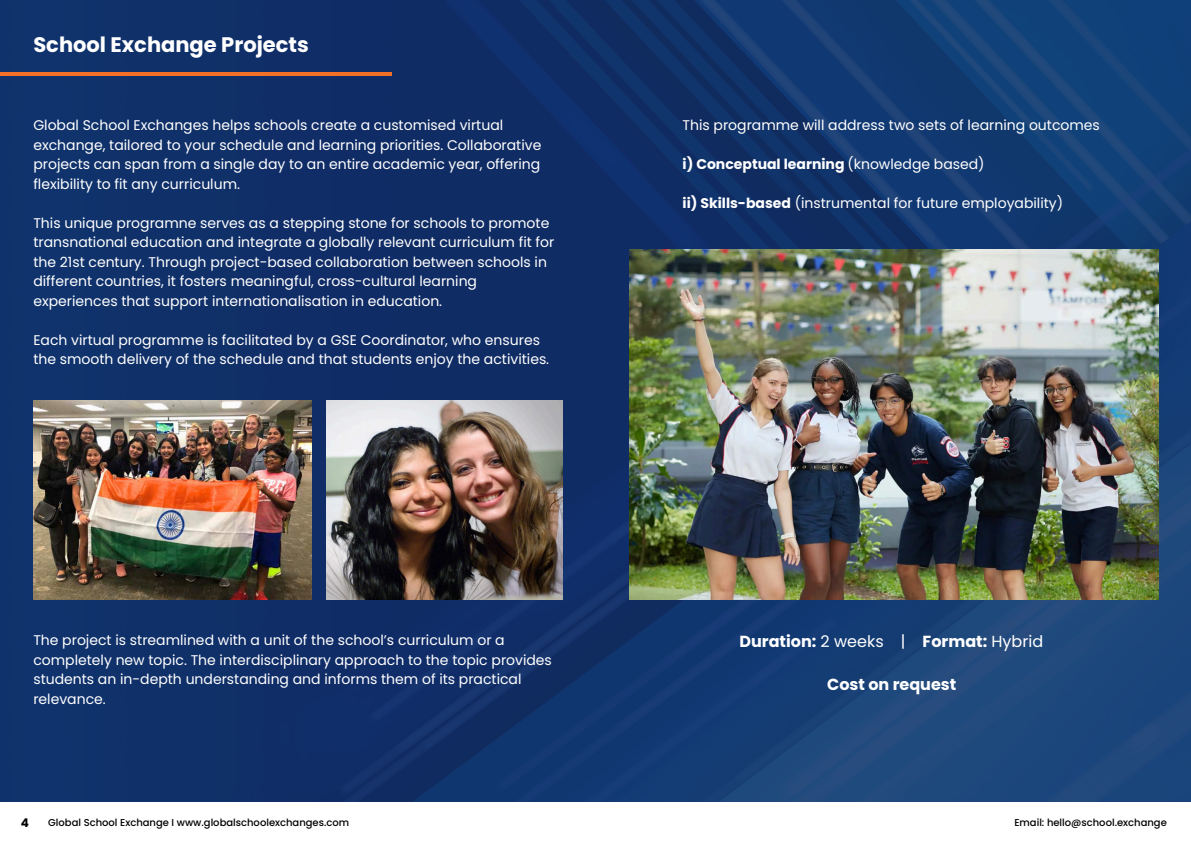
<style>
.page{position:relative;width:1191px;height:843px;background:#fff}
.page>*{position:absolute;margin:0;border:0;box-sizing:border-box;transform-origin:0 0}
.t1{font:700 21px "Poppins";color:#fff}
.t2{font:700 16px "Poppins";color:#fff}
.t3{font:14px/19.5px "Poppins";color:#fff}
.t4{font:700 14px "Poppins";color:#fff}
.t5{font:700 12px "Poppins";color:#000}
.t6{font:500 10px "Poppins";color:#000}
.s1{font-weight:400}
.s2{font-weight:700}
</style>
<div class="page">
<img style="left:0;top:0;width:1190px;height:801px">
<img style="left:33px;top:401px;width:279px;height:198px">
<hr style="left:0;top:73px;width:391px;height:3px;background:#f37029">
<img style="left:326px;top:401px;width:236px;height:198px">
<img style="left:629px;top:249px;width:529px;height:350px">
<p class="t1" style="left:33px;top:30px;width:277px">School Exchange Projects</p>
<p class="t3" style="left:33px;top:115px;width:509px">Global School Exchanges helps schools create a customised virtual exchange, tailored to your schedule and learning priorities. Collaborative projects can span from a single day to an entire academic year, offering flexibility to fit any curriculum.</p>
<h1 class="t3" style="left:33px;top:213px;width:522px">This unique programne serves as a stepping stone for schools to promote transnational education and integrate a globally relevant curriculum fit for the 21st century. Through project-based collaboration between schools in different countries, it fosters meaningful, cross-cultural learning experiences that support internationalisation in education.</h1>
<h4 class="t3" style="left:33px;top:330px;width:517px">Each virtual programme is facilitated by a GSE Coordinator, who ensures the smooth delivery of the schedule and that students enjoy the activities.</h4>
<h4 class="t3" style="left:33px;top:630px;width:520px">The project is streamlined with a unit of the school’s curriculum or a completely new topic. The interdisciplinary approach to the topic provides students an in-depth understanding and informs them of its practical relevance.</h4>
<h4 class="t3" style="left:682px;top:115px;width:419px">This programme will address two sets of learning outcomes</h4>
<h4 class="t4" style="left:682px;top:154px;width:303px">i) Conceptual learning <span class="s1">(knowledge based)</span></h4>
<h4 class="t3" style="left:682px;top:193px;width:382px"><span class="s2">ii) Skills-based</span> (instrumental for future employability)</h4>
<p class="t2" style="left:739px;top:629px;width:305px">Duration: <span class="s1">2 weeks |</span> Format: <span class="s1">Hybrid</span></p>
<h3 class="t2" style="left:827px;top:673px;width:131px">Cost on request</h3>
<h4 class="t5" style="left:21px;top:813px;width:10px">4</h4>
<h4 class="t6" style="left:48px;top:815px;width:302px">Global School Exchange I www.globalschoolexchanges.com</h4>
<p class="t6" style="left:1014px;top:815px;width:154px">Email: hello@school.exchange</p>
</div>
